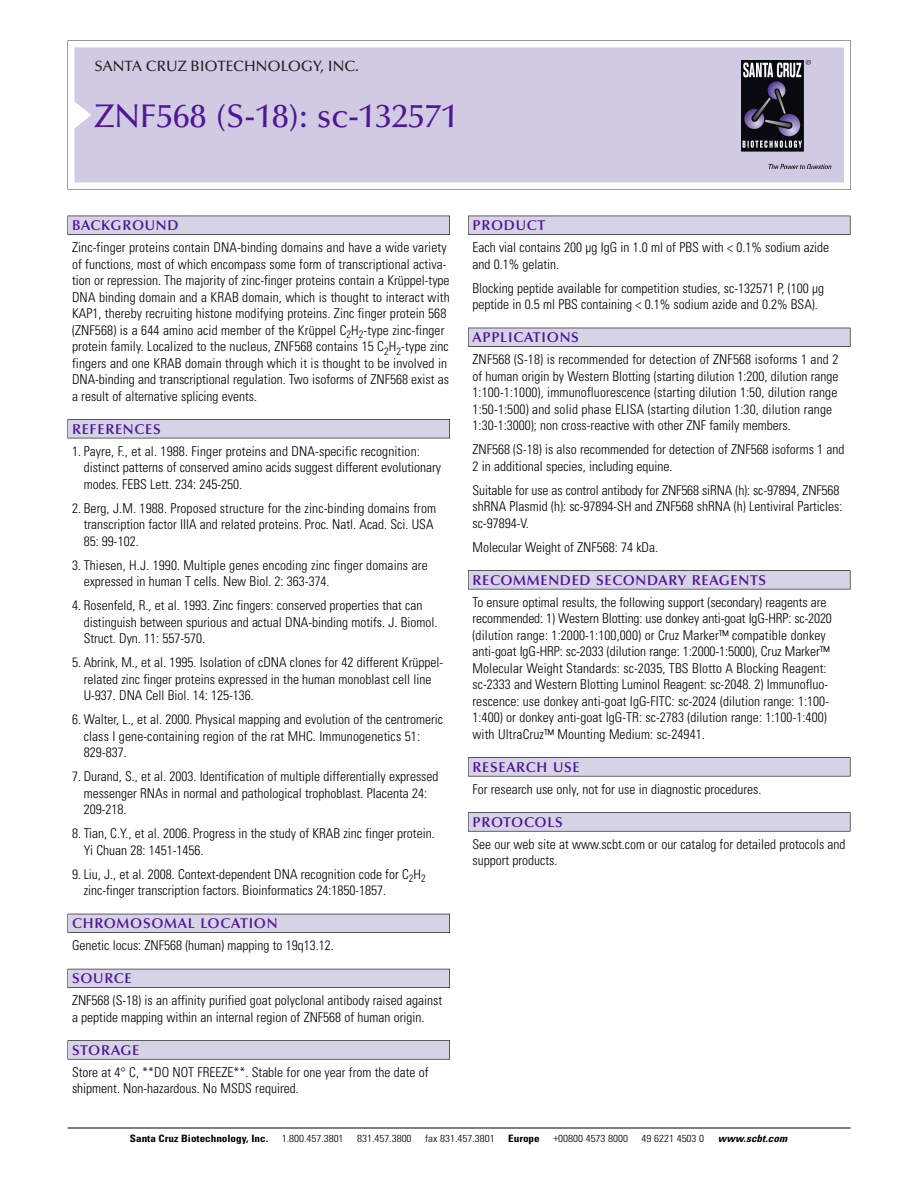
<style>
.page{position:relative;width:918px;height:1188px;background:#fff}
.page>*{position:absolute;margin:0;border:0;box-sizing:border-box;transform-origin:0 0}
.t1{font:500 33px "Optima";color:#511695}
.t2{font:500 15px "Optima";color:#231f20}
.t3{font:600 14.25px "Optima";letter-spacing:.05em;color:#511695}
.t4{font:300 condensed 13.5px/16.5px "Univers";color:#000}
.t5{font:300 condensed 10.2px "Univers";color:#000;scale:1.1 1}
.t6{font:700 condensed 10.2px "Univers";color:#000;scale:1.1 1}
.t7{font:italic 700 condensed 10.2px "Univers";letter-spacing:.005em;color:#000;scale:1.1 1}
</style>
<div class="page">
<svg style="left:68px;top:40px;width:783px;height:149px"></svg>
<div style="left:74px;top:47px;width:770px;height:135px;background:#d1cae3"></div>
<img style="left:741px;top:60px;width:90px;height:108px">
<div style="left:68px;top:216px;width:382px;height:19px;background:#525155"></div>
<div style="left:68px;top:216px;width:381px;height:18px;background:#d7d3e7"></div>
<div style="left:68px;top:419px;width:382px;height:19px;background:#525155"></div>
<div style="left:68px;top:420px;width:381px;height:18px;background:#d7d3e7"></div>
<div style="left:68px;top:914px;width:382px;height:19px;background:#525158"></div>
<div style="left:68px;top:914px;width:381px;height:18px;background:#d7d3e7"></div>
<div style="left:68px;top:969px;width:382px;height:19px;background:#54535a"></div>
<div style="left:68px;top:969px;width:381px;height:18px;background:#d7d3e7"></div>
<svg style="left:68px;top:1040px;width:382px;height:20px"></svg>
<div style="left:68px;top:1041px;width:381px;height:18px;background:#d7d3e7"></div>
<div style="left:468px;top:216px;width:382px;height:19px;background:#525155"></div>
<div style="left:468px;top:216px;width:382px;height:18px;background:#d7d3e7"></div>
<div style="left:468px;top:328px;width:382px;height:19px;background:#515055"></div>
<div style="left:468px;top:328px;width:382px;height:18px;background:#d7d3e7"></div>
<div style="left:468px;top:570px;width:382px;height:19px;background:#545357"></div>
<div style="left:468px;top:571px;width:382px;height:18px;background:#d7d3e7"></div>
<div style="left:468px;top:757px;width:382px;height:19px;background:#575759"></div>
<div style="left:468px;top:758px;width:382px;height:18px;background:#d7d3e7"></div>
<svg style="left:468px;top:812px;width:382px;height:20px"></svg>
<div style="left:468px;top:813px;width:382px;height:18px;background:#d7d3e7"></div>
<hr style="left:68px;top:1128px;width:782px;height:1px;background:#000">
<p class="t2" style="left:94px;top:61px;width:266px">SANTA CRUZ BIOTECHNOLOGY, INC.</p>
<h1 class="t1" style="left:94px;top:103px;width:365px">ZNF568 (S-18): sc-132571</h1>
<p class="t3" style="left:72px;top:219px;width:108px">BACKGROUND</p>
<p class="t4" style="left:72px;top:240px;width:379px">Zinc-finger proteins contain DNA-binding domains and have a wide variety of functions, most of which encompass some form of transcriptional activa&shy;tion or repression. The majority of zinc-finger proteins contain a Krüppel-type DNA binding domain and a KRAB domain, which is thought to interact with KAP1, thereby recruiting histone modifying proteins. Zinc finger protein 568 (ZNF568) is a 644 amino acid member of the Krüppel C<sub>2</sub>H<sub>2</sub>-type zinc-finger protein family. Localized to the nucleus, ZNF568 contains 15 C<sub>2</sub>H<sub>2</sub>-type zinc fingers and one KRAB domain through which it is thought to be involved in DNA-binding and transcriptional regulation. Two isoforms of ZNF568 exist as a result of alternative splicing events.</p>
<p class="t3" style="left:72px;top:423px;width:90px">REFERENCES</p>
<p class="t4" style="left:84px;top:444px;width:359px;text-indent:-12px">1. Payre, F., et al. 1988. Finger proteins and DNA-specific recognition: distinct patterns of conserved amino acids suggest different evolutionary modes. FEBS Lett. 234: 245-250.</p>
<p class="t4" style="left:84px;top:501px;width:354px;text-indent:-12px">2. Berg, J.M. 1988. Proposed structure for the zinc-binding domains from transcription factor IIIA and related proteins. Proc. Natl. Acad. Sci. USA<br>85: 99-102.</p>
<p class="t4" style="left:84px;top:558px;width:346px;text-indent:-12px">3. Thiesen, H.J. 1990. Multiple genes encoding zinc finger domains are expressed in human T cells. New Biol. 2: 363-374.</p>
<p class="t4" style="left:84px;top:598px;width:355px;text-indent:-12px">4. Rosenfeld, R., et al. 1993. Zinc fingers: conserved properties that can distinguish between spurious and actual DNA-binding motifs. J. Biomol.<br>Struct. Dyn. 11: 557-570.</p>
<p class="t4" style="left:84px;top:655px;width:361px;text-indent:-12px">5. Abrink, M., et al. 1995. Isolation of cDNA clones for 42 different Krüppel&shy;related zinc finger proteins expressed in the human monoblast cell line<br>U-937. DNA Cell Biol. 14: 125-136.</p>
<p class="t4" style="left:84px;top:712px;width:361px;text-indent:-12px">6. Walter, L., et al. 2000. Physical mapping and evolution of the centromeric class I gene-containing region of the rat MHC. Immunogenetics 51:<br>829-837.</p>
<p class="t4" style="left:84px;top:769px;width:356px;text-indent:-12px">7. Durand, S., et al. 2003. Identification of multiple differentially expressed messenger RNAs in normal and pathological trophoblast. Placenta 24:<br>209-218.</p>
<p class="t4" style="left:84px;top:826px;width:353px;text-indent:-12px">8. Tian, C.Y., et al. 2006. Progress in the study of KRAB zinc finger protein.<br>Yi Chuan 28: 1451-1456.</p>
<p class="t4" style="left:84px;top:867px;width:343px;text-indent:-12px">9. Liu, J., et al. 2008. Context-dependent DNA recognition code for C<sub>2</sub>H<sub>2 </sub>zinc-finger transcription factors. Bioinformatics 24:1850-1857.</p>
<p class="t3" style="left:72px;top:918px;width:207px">CHROMOSOMAL LOCATION</p>
<p class="t4" style="left:72px;top:938px;width:263px">Genetic locus: ZNF568 (human) mapping to 19q13.12.</p>
<p class="t3" style="left:72px;top:973px;width:61px">SOURCE</p>
<p class="t4" style="left:72px;top:993px;width:372px">ZNF568 (S-18) is an affinity purified goat polyclonal antibody raised against a peptide mapping within an internal region of ZNF568 of human origin.</p>
<p class="t3" style="left:72px;top:1044px;width:69px">STORAGE</p>
<p class="t4" style="left:72px;top:1065px;width:358px">Store at 4° C, **DO NOT FREEZE**. Stable for one year from the date of shipment. Non-hazardous. No MSDS required.</p>
<p class="t3" style="left:473px;top:219px;width:74px">PRODUCT</p>
<p class="t4" style="left:473px;top:240px;width:358px">Each vial contains 200 µg IgG in 1.0 ml of PBS with &lt; 0.1% sodium azide and 0.1% gelatin.</p>
<p class="t4" style="left:473px;top:281px;width:353px">Blocking peptide available for competition studies, sc-132571 P, (100 µg peptide in 0.5 ml PBS containing &lt; 0.1% sodium azide and 0.2% BSA).</p>
<p class="t3" style="left:473px;top:332px;width:108px">APPLICATIONS</p>
<p class="t4" style="left:473px;top:352px;width:368px">ZNF568 (S-18) is recommended for detection of ZNF568 isoforms 1 and 2 of human origin by Western Blotting (starting dilution 1:200, dilution range 1:100-1:1000), immunofluorescence (starting dilution 1:50, dilution range 1:50-1:500) and solid phase ELISA (starting dilution 1:30, dilution range 1:30-1:3000); non cross-reactive with other ZNF family members.</p>
<p class="t4" style="left:473px;top:442px;width:373px">ZNF568 (S-18) is also recommended for detection of ZNF568 isoforms 1 and<br>2 in additional species, including equine.</p>
<p class="t4" style="left:473px;top:483px;width:371px">Suitable for use as control antibody for ZNF568 siRNA (h): sc-97894, ZNF568 shRNA Plasmid (h): sc-97894-SH and ZNF568 shRNA (h) Lentiviral Particles: sc-97894-V.</p>
<p class="t4" style="left:473px;top:540px;width:187px">Molecular Weight of ZNF568: 74 kDa.</p>
<p class="t3" style="left:473px;top:574px;width:295px">RECOMMENDED SECONDARY REAGENTS</p>
<p class="t4" style="left:473px;top:595px;width:361px">To ensure optimal results, the following support (secondary) reagents are recommended: 1) Western Blotting: use donkey anti-goat IgG-HRP: sc-2020 (dilution range: 1:2000-1:100,000) or Cruz Marker™ compatible donkey anti-goat IgG-HRP: sc-2033 (dilution range: 1:2000-1:5000), Cruz Marker™ Molecular Weight Standards: sc-2035, TBS Blotto A Blocking Reagent: sc-2333 and Western Blotting Luminol Reagent: sc-2048. 2) Immunofluo&shy;rescence: use donkey anti-goat IgG-FITC: sc-2024 (dilution range: 1:100- 1:400) or donkey anti-goat IgG-TR: sc-2783 (dilution range: 1:100-1:400) with UltraCruz™ Mounting Medium: sc-24941.</p>
<p class="t3" style="left:473px;top:761px;width:109px">RESEARCH USE</p>
<p class="t4" style="left:473px;top:782px;width:290px">For research use only, not for use in diagnostic procedures.</p>
<p class="t3" style="left:473px;top:816px;width:92px">PROTOCOLS</p>
<p class="t4" style="left:473px;top:837px;width:375px">See our web site at www.scbt.com or our catalog for detailed protocols and support products.</p>
<p class="t6" style="left:130px;top:1135px;width:127px">Santa Cruz Biotechnology, Inc.</p>
<p class="t5" style="left:282px;top:1135px;width:58px">1.800.457.3801</p>
<p class="t5" style="left:357px;top:1135px;width:51px">831.457.3800</p>
<p class="t5" style="left:425px;top:1135px;width:65px">fax 831.457.3801</p>
<p class="t6" style="left:508px;top:1135px;width:30px">Europe</p>
<p class="t5" style="left:553px;top:1135px;width:69px">+00800 4573 8000</p>
<p class="t5" style="left:642px;top:1135px;width:58px">49 6221 4503 0</p>
<p class="t7" style="left:718px;top:1135px;width:64px">www.scbt.com</p>
</div>
